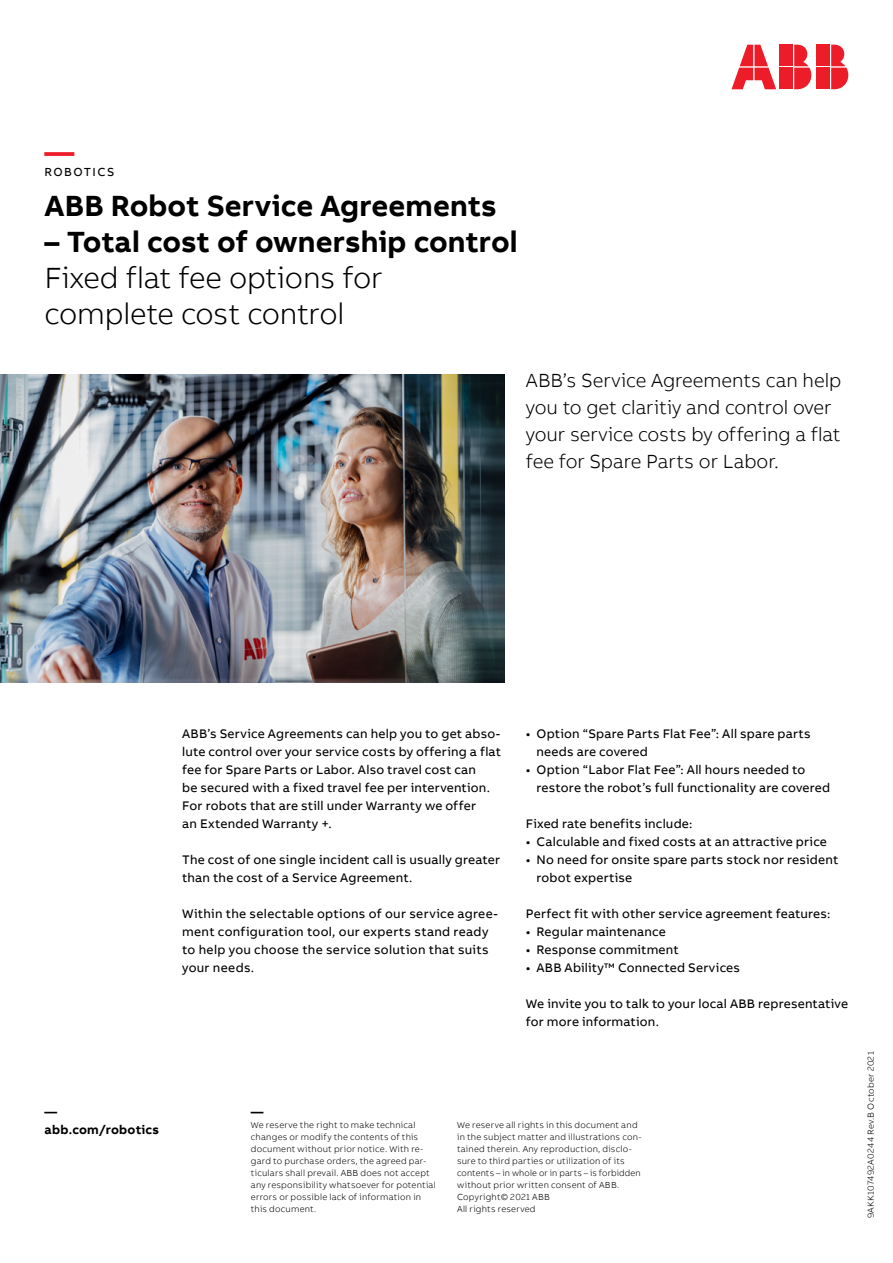
<style>
.page{position:relative;width:893px;height:1263px;background:#fff}
.page>*{position:absolute;margin:0;border:0;box-sizing:border-box;transform-origin:0 0}
.t1{font:700 30px "AB Bvoice";color:#000}
.t2{font:300 30px/36px "AB Bvoice";letter-spacing:-.01em;color:#000}
.t3{font:700 30px "AB Bvoice";color:#ed1c29}
.t4{font:300 19.5px/27px "AB Bvoice";letter-spacing:-.005em;color:#000}
.t5{font:12.75px/18px "AB Bvoice";letter-spacing:.015em;color:#000}
.t6{font:700 12.75px/18px "AB Bvoice";letter-spacing:.02em;color:#000}
.t7{font:12px "AB Bvoice";letter-spacing:.12em;color:#000}
.t8{font:300 9px/12px "AB Bvoice";letter-spacing:.025em;color:#000}
</style>
<div class="page">
<div style="left:817px;top:45px;width:13px;height:21px;background:#ed1c29"></div>
<div style="left:817px;top:68px;width:13px;height:21px;background:#ed1c29"></div>
<svg style="left:831px;top:45px;width:17px;height:44px"></svg>
<svg style="left:731px;top:45px;width:45px;height:44px"></svg>
<div style="left:780px;top:45px;width:13px;height:21px;background:#ed1c29"></div>
<div style="left:780px;top:68px;width:13px;height:21px;background:#ed1c29"></div>
<svg style="left:794px;top:45px;width:17px;height:44px"></svg>
<img style="left:0;top:374px;width:505px;height:308px">
<h1 class="t3" style="left:45px;top:132px;width:31px">—</h1>
<p class="t7" style="left:45px;top:165px;width:71px">ROBOTICS</p>
<h1 class="t1" style="left:45px;top:186px;width:454px">ABB Robot Service Agreements</h1>
<h1 class="t1" style="left:45px;top:222px;width:475px">– Total cost of ownership control</h1>
<h1 class="t2" style="left:45px;top:259px;width:339px">Fixed flat fee options for complete cost control</h1>
<h2 class="t4" style="left:526px;top:367px;width:317px">ABB’s Service Agreements can help you to get claritiy and control over your service costs by offering a flat fee for Spare Parts or Labor.</h2>
<p class="t6" style="left:45px;top:1103px;width:116px">— abb.com/robotics</p>
<p class="t5" style="left:182px;top:724px;width:320px">ABB’s Service Agreements can help you to get abso&shy;lute control over your service costs by offering a flat fee for Spare Parts or Labor. Also travel cost can<br>be secured with a fixed travel fee per intervention.<br>For robots that are still under Warranty we offer<br>an Extended Warranty +.</p>
<p class="t5" style="left:182px;top:850px;width:320px">The cost of one single incident call is usually greater than the cost of a Service Agreement.</p>
<p class="t5" style="left:182px;top:904px;width:317px">Within the selectable options of our service agree&shy;ment configuration tool, our experts stand ready to help you choose the service solution that suits your needs.</p>
<p class="t5" style="left:536px;top:724px;width:276px;text-indent:-11px">• Option “Spare Parts Flat Fee”: All spare parts needs are covered</p>
<p class="t5" style="left:536px;top:760px;width:295px;text-indent:-11px">• Option “Labor Flat Fee”: All hours needed to restore the robot’s full functionality are covered</p>
<p class="t5" style="left:526px;top:814px;width:168px">Fixed rate benefits include:</p>
<p class="t5" style="left:526px;top:832px;width:303px">• Calculable and fixed costs at an attractive price</p>
<p class="t5" style="left:536px;top:850px;width:303px;text-indent:-11px">• No need for onsite spare parts stock nor resident robot expertise</p>
<p class="t5" style="left:526px;top:904px;width:306px">Perfect fit with other service agreement features:</p>
<p class="t5" style="left:526px;top:922px;width:141px">• Regular maintenance</p>
<p class="t5" style="left:526px;top:940px;width:154px">• Response commitment</p>
<p class="t5" style="left:526px;top:958px;width:216px">• ABB Ability™ Connected Services</p>
<p class="t5" style="left:526px;top:994px;width:324px">We invite you to talk to your local ABB representative for more information.</p>
<p class="t6" style="left:251px;top:1103px;width:14px">—</p>
<p class="t8" style="left:251px;top:1119px;width:186px">We reserve the right to make technical changes or modify the contents of this document without prior notice. With re&shy;gard to purchase orders, the agreed par&shy;ticulars shall prevail. ABB does not accept any responsibility whatsoever for potential errors or possible lack of information in this document.</p>
<p class="t8" style="left:457px;top:1119px;width:186px">We reserve all rights in this document and in the subject matter and illustrations con&shy;tained therein. Any reproduction, disclo&shy;sure to third parties or utilization of its contents – in whole or in parts – is forbidden without prior written consent of ABB.<br>Copyright© 2021 ABB<br>All rights reserved</p>
<p class="t8" style="left:865px;top:1218px;width:168px;rotate:-90deg">9AKK107492A0244 Rev.B October 2021</p>
</div>
